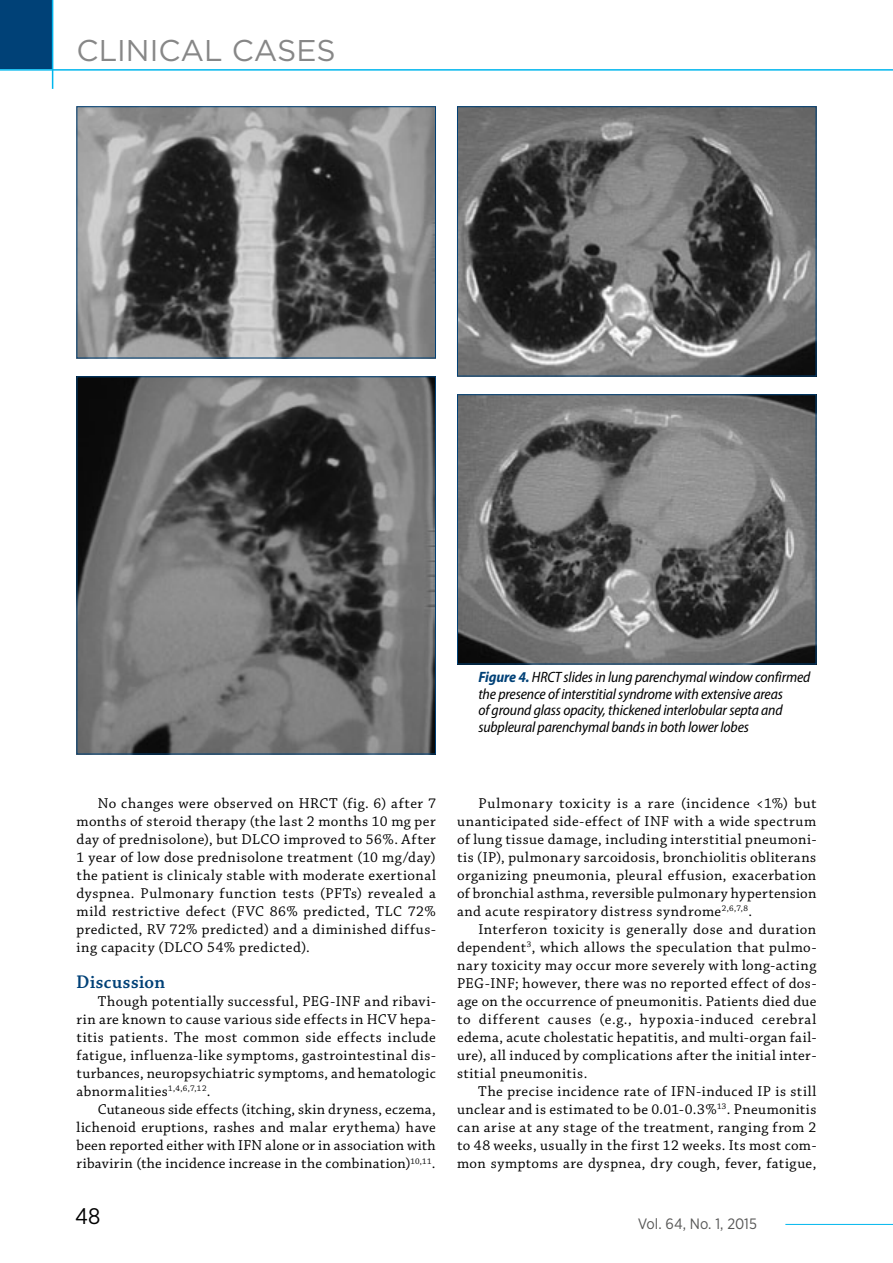
<style>
.page{position:relative;width:893px;height:1263px;background:#fff}
.page>*{position:absolute;margin:0;border:0;box-sizing:border-box;transform-origin:0 0}
.t1{font:30px "Gotham";color:#878787}
.t2{font:22.5px "Gotham Narrow";color:#000}
.t3{font:19.5px "Chaparral Pro Semibold Subh";letter-spacing:.025em;color:#004177}
.t4{font:15px/18px "Chaparral Pro";letter-spacing:.03em;color:#000;text-align:justify}
.t5{font:italic semi-condensed 15px/16.5px "Myriad Pro";letter-spacing:-.01em;color:#000}
.t6{font:15px "Gotham Narrow";color:#575756}
.s1{font-weight:700;color:#004177}
</style>
<div class="page">
<hr style="left:785px;top:1224px;width:108px;height:1px;background:#00b6ed">
<div style="left:0;top:0;width:52px;height:69px;background:#004177"></div>
<hr style="left:0;top:69px;width:893px;height:2px;background:#00b6ed">
<hr style="left:52px;top:0;width:1px;height:89px;background:#00b6ed">
<img style="left:79px;top:108px;width:355px;height:248px">
<div style="left:77px;top:106px;width:359px;height:252px;border:1px solid #004177"></div>
<img style="left:79px;top:378px;width:355px;height:374px">
<div style="left:77px;top:376px;width:359px;height:378px;border:1px solid #004177"></div>
<img style="left:459px;top:108px;width:355px;height:266px">
<div style="left:457px;top:106px;width:359px;height:270px;border:1px solid #004177"></div>
<img style="left:459px;top:396px;width:355px;height:266px">
<div style="left:457px;top:394px;width:359px;height:270px;border:1px solid #004177"></div>
<h1 class="t1" style="left:77px;top:32px;width:261px">CLINICAL CASES</h1>
<p class="t5" style="left:478px;top:669px;width:333px"><span class="s1">Figure 4.</span> HRCT slides in lung parenchymal window confirmed the presence of interstitial syndrome with extensive areas<br>of ground glass opacity, thickened interlobular septa and subpleural parenchymal bands in both lower lobes</p>
<p class="t4" style="left:77px;top:795px;width:361px;text-indent:21px">No changes were observed on HRCT (fig. 6) after 7 months of steroid therapy (the last 2 months 10 mg per day of prednisolone), but DLCO improved to 56%. After 1 year of low dose prednisolone treatment (10 mg/day) the patient is clinicaly stable with moderate exertional dyspnea. Pulmonary function tests (PFTs) revealed a mild restrictive defect (FVC 86% predicted, TLC 72% predicted, RV 72% predicted) and a diminished diffus‑ ing capacity (DLCO 54% predicted).</p>
<h3 class="t3" style="left:77px;top:972px;width:90px">Discussion</h3>
<p class="t4" style="left:77px;top:993px;width:361px;text-indent:21px">Though potentially successful, PEG-INF and ribavi‑ rin are known to cause various side effects in HCV hepa‑ titis patients. The most common side effects include fatigue, influenza-like symptoms, gastrointestinal dis‑ turbances, neuropsychiatric symptoms, and hematologic abnormalities<sup>1,4,6,7,12</sup>.</p>
<p class="t4" style="left:77px;top:1101px;width:361px;text-indent:21px">Cutaneous side effects (itching, skin dryness, eczema, lichenoid eruptions, rashes and malar erythema) have been reported either with IFN alone or in association with ribavirin (the incidence increase in the combination)<sup>10,11</sup>.</p>
<p class="t4" style="left:457px;top:795px;width:361px;text-indent:21px">Pulmonary toxicity is a rare (incidence &lt;1%) but unanticipated side-effect of INF with a wide spectrum of lung tissue damage, including interstitial pneumoni‑ tis (IP), pulmonary sarcoidosis, bronchiolitis obliterans organizing pneumonia, pleural effusion, exacerbation of bronchial asthma, reversible pulmonary hypertension and acute respiratory distress syndrome<sup>2,6,7,8</sup>.</p>
<p class="t4" style="left:457px;top:921px;width:361px;text-indent:21px">Interferon toxicity is generally dose and duration dependent<sup>3</sup>, which allows the speculation that pulmo‑ nary toxicity may occur more severely with long-acting PEG-INF; however, there was no reported effect of dos‑ age on the occurrence of pneumonitis. Patients died due to different causes (e.g., hypoxia-induced cerebral edema, acute cholestatic hepatitis, and multi-organ fail‑ ure), all induced by complications after the initial inter‑ stitial pneumonitis.</p>
<p class="t4" style="left:457px;top:1083px;width:361px;text-indent:21px">The precise incidence rate of IFN-induced IP is still unclear and is estimated to be 0.01-0.3%<sup>13</sup>. Pneumonitis can arise at any stage of the treatment, ranging from 2 to 48 weeks, usually in the first 12 weeks. Its most com‑ mon symptoms are dyspnea, dry cough, fever, fatigue,</p>
<h2 class="t2" style="left:75px;top:1202px;width:27px">48</h2>
<p class="t6" style="left:638px;top:1214px;width:121px">Vol. 64, No. 1, 2015</p>
</div>
